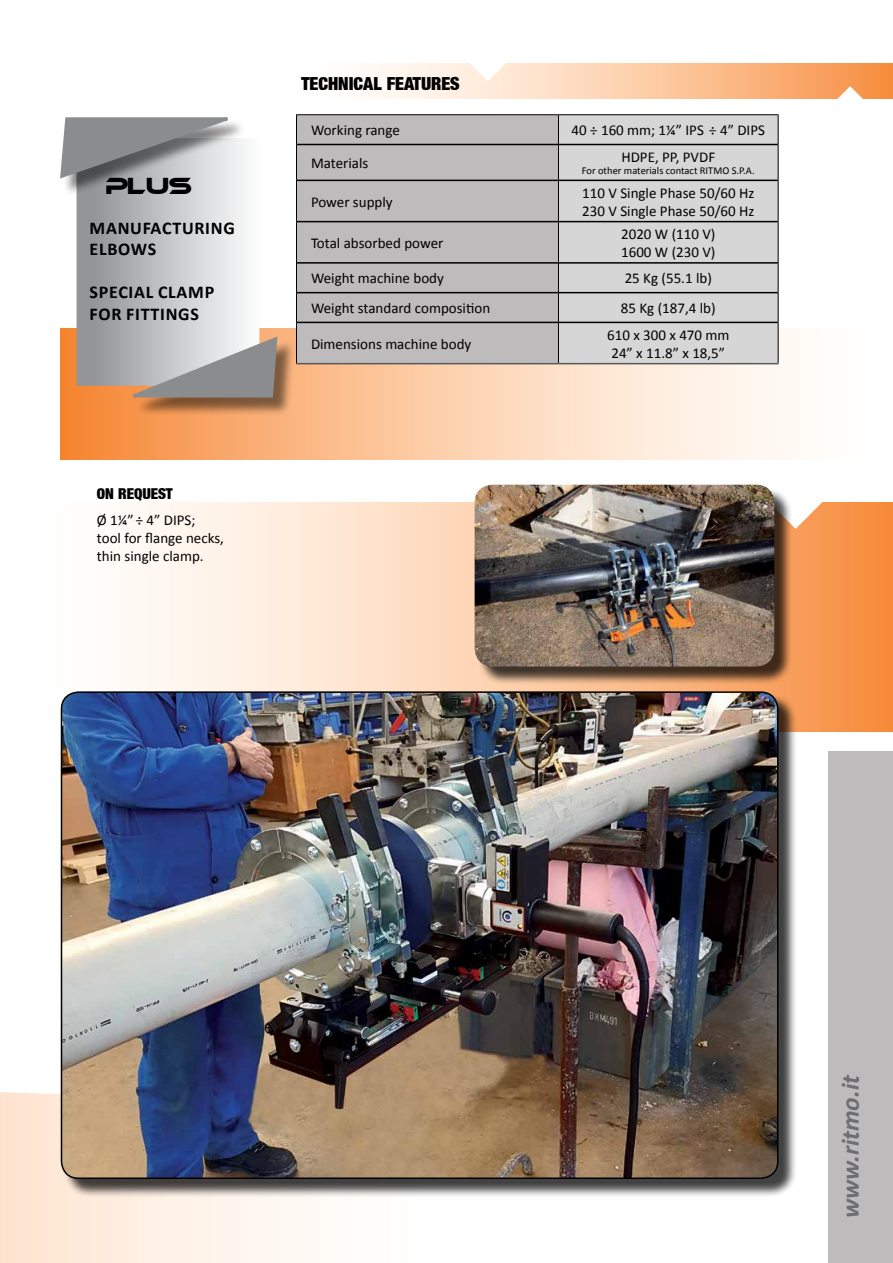
<style>
.page{position:relative;width:893px;height:1263px;background:#fff}
.page>*{position:absolute;margin:0;border:0;box-sizing:border-box;transform-origin:0 0}
.t1{font:italic 700 25.5px "Calibri";color:#6d6e71}
.t2{font:22.5px "Ethnocentric";color:#000}
.t3{font:700 18px/21.6px "Calibri";letter-spacing:.04em;color:#000}
.t4{font:18px "Basic Sans Heavy SF Bold";color:#000}
.t5{font:15px/18px "Calibri";color:#000}
.t6{font:15px "Basic Sans Heavy SF Bold";color:#000}
.t7{font:10.5px "Calibri";color:#000}
</style>
<div class="page">
<svg style="left:60px;top:502px;width:833px;height:229px"></svg>
<svg style="left:759px;top:459px;width:78px;height:71px"></svg>
<svg style="left:0;top:1080px;width:298px;height:183px"></svg>
<svg style="left:371px;top:64px;width:522px;height:35px;background:#fccca7"></svg>
<div style="left:826px;top:749px;width:67px;height:514px;background:#000;opacity:.5"></div>
<div style="left:829px;top:751px;width:64px;height:512px;background:#bdbbbb"></div>
<svg style="left:451px;top:63px;width:78px;height:19px"></svg>
<svg style="left:809px;top:85px;width:78px;height:14px"></svg>
<svg style="left:60px;top:328px;width:729px;height:131px;background:#fbcca8"></svg>
<div style="left:63px;top:694px;width:734px;height:503px;background:#000;opacity:.75"></div>
<img style="left:61px;top:692px;width:717px;height:486px">
<div style="left:297px;top:115px;width:261px;height:248px;background:#bdbbbb"></div>
<div style="left:559px;top:115px;width:219px;height:248px;background:#d7d6d6"></div>
<hr style="left:297px;top:144px;width:261px;height:1px;background:#000">
<hr style="left:559px;top:144px;width:219px;height:1px;background:#000">
<hr style="left:297px;top:180px;width:261px;height:1px;background:#000">
<hr style="left:559px;top:180px;width:219px;height:1px;background:#000">
<hr style="left:297px;top:221px;width:261px;height:1px;background:#000">
<hr style="left:559px;top:221px;width:219px;height:1px;background:#000">
<hr style="left:297px;top:262px;width:261px;height:2px;background:#000">
<hr style="left:559px;top:262px;width:219px;height:2px;background:#000">
<hr style="left:297px;top:292px;width:261px;height:1px;background:#000">
<hr style="left:559px;top:292px;width:219px;height:1px;background:#000">
<hr style="left:297px;top:322px;width:261px;height:1px;background:#000">
<hr style="left:559px;top:322px;width:219px;height:1px;background:#000">
<hr style="left:296px;top:363px;width:262px;height:1px;background:#58595b">
<hr style="left:558px;top:363px;width:220px;height:1px;background:#58595b">
<hr style="left:296px;top:114px;width:262px;height:1px;background:#000">
<svg style="left:296px;top:115px;width:1px;height:29px"></svg>
<hr style="left:558px;top:114px;width:220px;height:1px;background:#000">
<svg style="left:558px;top:115px;width:1px;height:29px"></svg>
<svg style="left:778px;top:115px;width:1px;height:29px"></svg>
<hr style="left:296px;top:144px;width:1px;height:36px;background:#000">
<hr style="left:558px;top:144px;width:1px;height:36px;background:#000">
<hr style="left:778px;top:144px;width:1px;height:36px;background:#000">
<hr style="left:296px;top:180px;width:1px;height:42px;background:#000">
<hr style="left:558px;top:180px;width:1px;height:42px;background:#000">
<hr style="left:778px;top:180px;width:1px;height:42px;background:#000">
<hr style="left:296px;top:222px;width:1px;height:41px;background:#000">
<hr style="left:558px;top:222px;width:1px;height:41px;background:#000">
<hr style="left:778px;top:222px;width:1px;height:41px;background:#000">
<hr style="left:296px;top:263px;width:1px;height:30px;background:#000">
<hr style="left:558px;top:263px;width:1px;height:30px;background:#000">
<hr style="left:778px;top:263px;width:1px;height:30px;background:#000">
<svg style="left:296px;top:293px;width:1px;height:29px"></svg>
<svg style="left:558px;top:293px;width:1px;height:29px"></svg>
<svg style="left:778px;top:293px;width:1px;height:29px"></svg>
<hr style="left:296px;top:322px;width:1px;height:41px;background:#000">
<hr style="left:558px;top:322px;width:1px;height:41px;background:#000">
<hr style="left:778px;top:322px;width:1px;height:41px;background:#000">
<svg style="left:77px;top:196px;width:182px;height:190px;background:#bfc1c3"></svg>
<div style="left:136px;top:340px;width:159px;height:76px;background:#000;opacity:.5"></div>
<svg style="left:129px;top:334px;width:150px;height:66px;background:#aba8a5"></svg>
<div style="left:63px;top:120px;width:183px;height:76px;background:#000;opacity:.5"></div>
<svg style="left:60px;top:117px;width:171px;height:64px;background:#9b9d9e"></svg>
<div style="left:477px;top:487px;width:316px;height:198px;background:#000;opacity:.75"></div>
<img style="left:475px;top:485px;width:299px;height:181px">
<h2 class="t2" style="left:106px;top:174px;width:87px">PLUS</h2>
<p class="t3" style="left:90px;top:216px;width:147px">MANUFACTURING<br>ELBOWS</p>
<p class="t3" style="left:90px;top:281px;width:126px">SPECIAL CLAMP<br>FOR FITTINGS</p>
<p class="t6" style="left:97px;top:486px;width:77px">ON REQUEST</p>
<p class="t5" style="left:97px;top:510px;width:129px">Ø 1¼” ÷ 4” DIPS;<br>tool for flange necks, thin single clamp.</p>
<p class="t4" style="left:302px;top:73px;width:160px">TECHNICAL FEATURES</p>
<p class="t5" style="left:311px;top:121px;width:90px">Working range</p>
<p class="t5" style="left:572px;top:121px;width:195px">40 ÷ 160 mm; 1¼” IPS ÷ 4” DIPS</p>
<p class="t5" style="left:311px;top:153px;width:59px">Materials</p>
<p class="t5" style="left:621px;top:147px;width:95px">HDPE, PP, PVDF</p>
<p class="t7" style="left:582px;top:164px;width:174px">For other materials contact RITMO S.P.A.</p>
<p class="t5" style="left:311px;top:192px;width:83px">Power supply</p>
<p class="t5" style="left:582px;top:183px;width:174px">110 V Single Phase 50/60 Hz<br>230 V Single Phase 50/60 Hz</p>
<p class="t5" style="left:311px;top:233px;width:134px">Total absorbed power</p>
<p class="t5" style="left:621px;top:224px;width:96px">2020 W (110 V)<br>1600 W (230 V)</p>
<p class="t5" style="left:311px;top:269px;width:134px">Weight machine body</p>
<p class="t5" style="left:625px;top:269px;width:89px">25 Kg (55.1 lb)</p>
<p class="t5" style="left:311px;top:298px;width:181px">Weight standard composition</p>
<p class="t5" style="left:621px;top:298px;width:96px">85 Kg (187,4 lb)</p>
<p class="t5" style="left:311px;top:334px;width:162px">Dimensions machine body</p>
<p class="t5" style="left:607px;top:325px;width:124px">610 x 300 x 470 mm<br>24” x 11.8” x 18,5”</p>
<h1 class="t1" style="left:835px;top:1218px;width:145px;rotate:-90deg">www.ritmo.it</h1>
</div>
